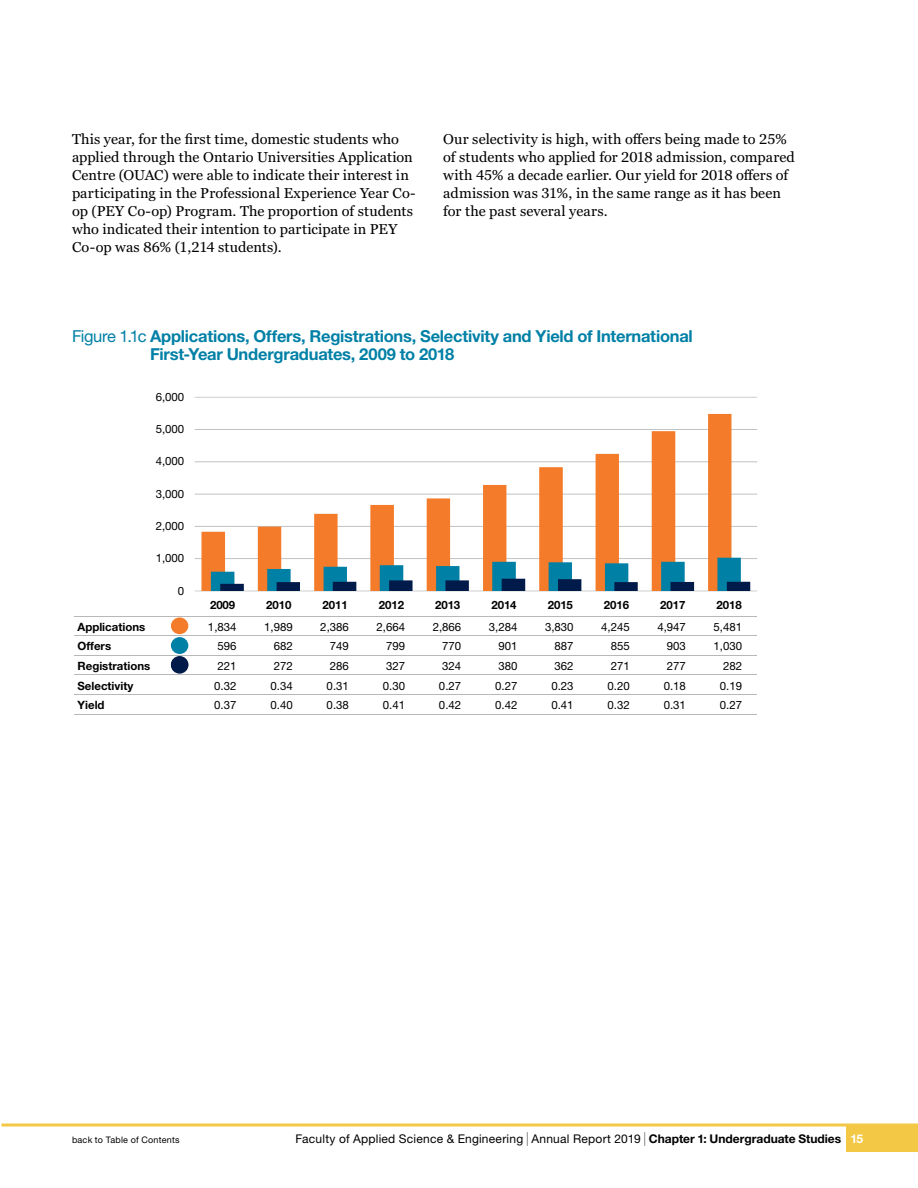
<style>
.page{position:relative;width:918px;height:1188px;background:#fff}
.page>*{position:absolute;margin:0;border:0;box-sizing:border-box;transform-origin:0 0}
.t1{font:700 16.5px/18px "Helvetica Neue LT Std";letter-spacing:-.015em;color:#0080a6}
.t2{font:14.25px/18px "Georgia Pro";color:#000}
.t3{font:12px "Helvetica Neue LT Std";letter-spacing:.02em;color:#000}
.t4{font:11.4px "Helvetica Neue LT Std";color:#000}
.t5{font:700 11.4px "Helvetica Neue LT Std";color:#000}
.t6{font:9px "Helvetica Neue LT Std";letter-spacing:.025em;color:#000}
.s1{font-weight:400}
.s2{font-size:13.8px}
.s3{font-weight:700}
.s4{font-weight:700;color:#fff}
</style>
<div class="page">
<div style="left:846px;top:1125px;width:72px;height:27px;background:#f3c844"></div>
<hr style="left:2px;top:1124px;width:916px;height:2px;background:#f3c844">
<hr style="left:195px;top:397px;width:562px;height:1px;background:#b6b8b9">
<hr style="left:195px;top:429px;width:562px;height:1px;background:#b6b8b9">
<hr style="left:195px;top:461px;width:562px;height:1px;background:#b6b8b9">
<hr style="left:195px;top:494px;width:562px;height:1px;background:#b6b8b9">
<hr style="left:195px;top:526px;width:562px;height:1px;background:#b6b8b9">
<hr style="left:195px;top:558px;width:562px;height:1px;background:#b6b8b9">
<hr style="left:195px;top:591px;width:562px;height:1px;background:#b6b8b9">
<svg style="left:201px;top:414px;width:530px;height:177px"></svg>
<svg style="left:211px;top:558px;width:539px;height:33px"></svg>
<hr style="left:74px;top:616px;width:683px;height:1px;background:#b6b8b9">
<hr style="left:75px;top:635px;width:682px;height:1px;background:#b6b8b9">
<hr style="left:75px;top:655px;width:682px;height:1px;background:#b6b8b9">
<hr style="left:75px;top:674px;width:682px;height:1px;background:#b6b8b9">
<hr style="left:75px;top:694px;width:682px;height:1px;background:#b6b8b9">
<hr style="left:75px;top:714px;width:682px;height:1px;background:#b6b8b9">
<div style="left:171px;top:617px;width:17px;height:17px;background:#f47b29;border-radius:50%"></div>
<div style="left:171px;top:637px;width:17px;height:17px;background:#0180a6;border-radius:50%"></div>
<svg style="left:171px;top:656px;width:17px;height:17px"></svg>
<div style="left:171px;top:657px;width:17px;height:17px;background:#001a49;border-radius:50%"></div>
<p class="t2" style="left:72px;top:131px;width:345px">This year, for the first time, domestic students who applied through the Ontario Universities Application Centre (OUAC) were able to indicate their interest in participating in the Professional Experience Year Co&shy;op (PEY Co-op) Program. The proportion of students who indicated their intention to participate in PEY Co-op was 86% (1,214 students).</p>
<p class="t2" style="left:443px;top:131px;width:353px">Our selectivity is high, with offers being made to 25% of students who applied for 2018 admission, compared with 45% a decade earlier. Our yield for 2018 offers of admission was 31%, in the same range as it has been for the past several years.</p>
<p class="t1" style="left:150px;top:327px;width:544px;text-indent:-78px"><span class="s1">Figure 1.1c</span> Applications, Offers, Registrations, Selectivity and Yield of International<br>First-Year Undergraduates, 2009 to 2018</p>
<p class="t4" style="left:156px;top:390px;width:30px">6,000</p>
<p class="t4" style="left:156px;top:422px;width:30px">5,000</p>
<p class="t4" style="left:156px;top:455px;width:30px">4,000</p>
<p class="t4" style="left:156px;top:487px;width:30px">3,000</p>
<p class="t4" style="left:156px;top:519px;width:30px">2,000</p>
<p class="t4" style="left:156px;top:551px;width:30px">1,000</p>
<p class="t4" style="left:178px;top:584px;width:8px">0</p>
<p class="t5" style="left:210px;top:598px;width:27px">2009</p>
<p class="t5" style="left:266px;top:598px;width:27px">2010</p>
<p class="t5" style="left:323px;top:598px;width:27px">2011</p>
<p class="t5" style="left:379px;top:598px;width:27px">2012</p>
<p class="t5" style="left:435px;top:598px;width:27px">2013</p>
<p class="t5" style="left:491px;top:598px;width:27px">2014</p>
<p class="t5" style="left:548px;top:598px;width:27px">2015</p>
<p class="t5" style="left:604px;top:598px;width:27px">2016</p>
<p class="t5" style="left:660px;top:598px;width:27px">2017</p>
<p class="t5" style="left:717px;top:598px;width:27px">2018</p>
<p class="t5" style="left:78px;top:619px;width:69px">Applications</p>
<p class="t4" style="left:208px;top:620px;width:30px">1,834</p>
<p class="t4" style="left:264px;top:620px;width:30px">1,989</p>
<p class="t4" style="left:320px;top:620px;width:30px">2,386</p>
<p class="t4" style="left:377px;top:620px;width:30px">2,664</p>
<p class="t4" style="left:433px;top:620px;width:30px">2,866</p>
<p class="t4" style="left:489px;top:620px;width:30px">3,284</p>
<p class="t4" style="left:545px;top:620px;width:30px">3,830</p>
<p class="t4" style="left:601px;top:620px;width:30px">4,245</p>
<p class="t4" style="left:657px;top:620px;width:30px">4,947</p>
<p class="t4" style="left:714px;top:620px;width:30px">5,481</p>
<p class="t5" style="left:78px;top:639px;width:35px">Offers</p>
<p class="t4" style="left:218px;top:639px;width:21px">596</p>
<p class="t4" style="left:274px;top:639px;width:21px">682</p>
<p class="t4" style="left:330px;top:639px;width:21px">749</p>
<p class="t4" style="left:386px;top:639px;width:21px">799</p>
<p class="t4" style="left:442px;top:639px;width:21px">770</p>
<p class="t4" style="left:498px;top:639px;width:21px">901</p>
<p class="t4" style="left:555px;top:639px;width:21px">887</p>
<p class="t4" style="left:611px;top:639px;width:21px">855</p>
<p class="t4" style="left:667px;top:639px;width:21px">903</p>
<p class="t4" style="left:714px;top:639px;width:30px">1,030</p>
<p class="t5" style="left:78px;top:659px;width:74px">Registrations</p>
<p class="t4" style="left:218px;top:659px;width:21px">221</p>
<p class="t4" style="left:274px;top:659px;width:21px">272</p>
<p class="t4" style="left:330px;top:659px;width:21px">286</p>
<p class="t4" style="left:386px;top:659px;width:21px">327</p>
<p class="t4" style="left:442px;top:659px;width:21px">324</p>
<p class="t4" style="left:498px;top:659px;width:21px">380</p>
<p class="t4" style="left:555px;top:659px;width:21px">362</p>
<p class="t4" style="left:611px;top:659px;width:21px">271</p>
<p class="t4" style="left:667px;top:659px;width:21px">277</p>
<p class="t4" style="left:723px;top:659px;width:21px">282</p>
<p class="t5" style="left:78px;top:678px;width:57px">Selectivity</p>
<p class="t4" style="left:214px;top:679px;width:24px">0.32</p>
<p class="t4" style="left:270px;top:679px;width:24px">0.34</p>
<p class="t4" style="left:327px;top:679px;width:24px">0.31</p>
<p class="t4" style="left:383px;top:679px;width:24px">0.30</p>
<p class="t4" style="left:439px;top:679px;width:24px">0.27</p>
<p class="t4" style="left:495px;top:679px;width:24px">0.27</p>
<p class="t4" style="left:551px;top:679px;width:24px">0.23</p>
<p class="t4" style="left:608px;top:679px;width:24px">0.20</p>
<p class="t4" style="left:664px;top:679px;width:24px">0.18</p>
<p class="t4" style="left:720px;top:679px;width:24px">0.19</p>
<p class="t5" style="left:78px;top:698px;width:29px">Yield</p>
<p class="t4" style="left:214px;top:698px;width:24px">0.37</p>
<p class="t4" style="left:270px;top:698px;width:24px">0.40</p>
<p class="t4" style="left:327px;top:698px;width:24px">0.38</p>
<p class="t4" style="left:383px;top:698px;width:24px">0.41</p>
<p class="t4" style="left:439px;top:698px;width:24px">0.42</p>
<p class="t4" style="left:495px;top:698px;width:24px">0.42</p>
<p class="t4" style="left:551px;top:698px;width:24px">0.41</p>
<p class="t4" style="left:608px;top:698px;width:24px">0.32</p>
<p class="t4" style="left:664px;top:698px;width:24px">0.31</p>
<p class="t4" style="left:720px;top:698px;width:24px">0.27</p>
<p class="t6" style="left:72px;top:1134px;width:109px">back to Table of Contents</p>
<p class="t3" style="left:295px;top:1132px;width:569px">Faculty of Applied Science &amp; Engineering <span class="s2">|</span> Annual Report 2019 <span class="s2">|</span> <span class="s3">Chapter 1: Undergraduate Studies</span> <span class="s4">15</span></p>
</div>
